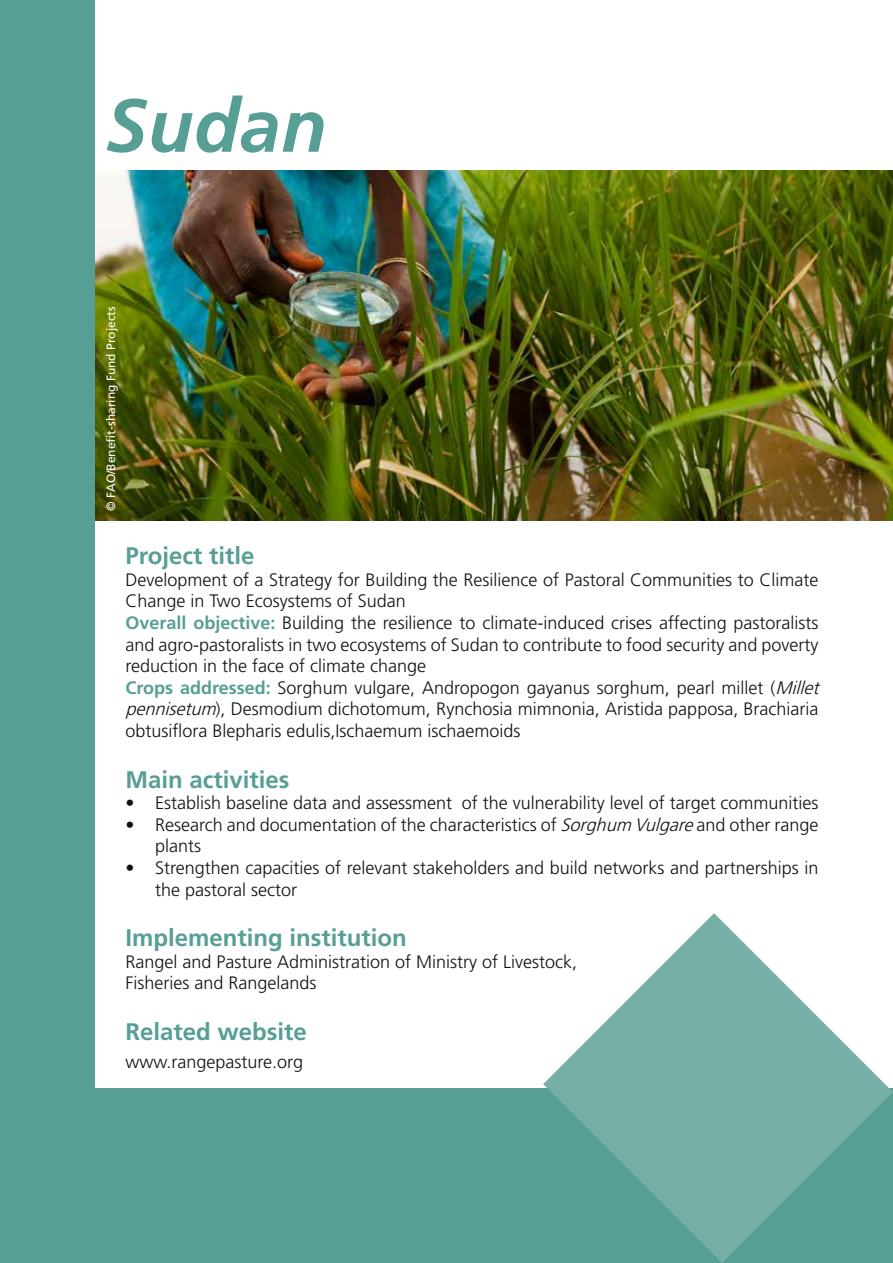
<style>
.page{position:relative;width:893px;height:1263px;background:#fff}
.page>*{position:absolute;margin:0;border:0;box-sizing:border-box;transform-origin:0 0}
.t1{font:italic 700 75px "Frutiger";color:#579f95}
.t2{font:700 24px "Frutiger";color:#579f95}
.t3{font:300 18px/21.6px "Frutiger";color:#121212}
.t4{font:12px "Frutiger";color:#fff}
.s1{font-weight:700;color:#579f95}
.s2{font-style:italic}
</style>
<div class="page">
<img style="left:95px;top:170px;width:798px;height:351px">
<div style="left:0;top:0;width:95px;height:1263px;background:#579f95"></div>
<div style="left:46px;top:1088px;width:847px;height:175px;background:#579f95"></div>
<svg style="left:543px;top:913px;width:350px;height:350px;fill:#76afa6"></svg>
<h1 class="t1" style="left:106px;top:82px;width:222px">Sudan</h1>
<p class="t4" style="left:104px;top:510px;width:205px;rotate:-90deg">© FAO/Benefit-sharing Fund Projects</p>
<h2 class="t2" style="left:125px;top:542px;width:130px">Project title</h2>
<p class="t3" style="left:125px;top:569px;width:700px">Development of a Strategy for Building the Resilience of Pastoral Communities to Climate Change in Two Ecosystems of Sudan<br><span class="s1">Overall objective:</span> Building the resilience to climate-induced crises affecting pastoralists and agro-pastoralists in two ecosystems of Sudan to contribute to food security and poverty reduction in the face of climate change<br><span class="s1">Crops addressed:</span> Sorghum vulgare, Andropogon gayanus sorghum, pearl millet (<span class="s2">Millet pennisetum</span>), Desmodium dichotomum, Rynchosia mimnonia, Aristida papposa, Brachiaria obtusiflora Blepharis edulis,Ischaemum ischaemoids</p>
<h2 class="t2" style="left:125px;top:765px;width:166px">Main activities</h2>
<p class="t3" style="left:125px;top:792px;width:695px">• Establish baseline data and assessment of the vulnerability level of target communities</p>
<p class="t3" style="left:155px;top:814px;width:665px;text-indent:-30px">• Research and documentation of the characteristics of <span class="s2">Sorghum Vulgare</span>and other range plants</p>
<p class="t3" style="left:155px;top:857px;width:665px;text-indent:-30px">• Strengthen capacities of relevant stakeholders and build networks and partnerships in the pastoral sector</p>
<h2 class="t2" style="left:125px;top:923px;width:283px">Implementing institution</h2>
<p class="t3" style="left:125px;top:950px;width:453px">Rangel and Pasture Administration of Ministry of Livestock,<br>Fisheries and Rangelands</p>
<h2 class="t2" style="left:125px;top:1017px;width:183px">Related website</h2>
<p class="t3" style="left:125px;top:1051px;width:179px">www.rangepasture.org</p>
</div>
